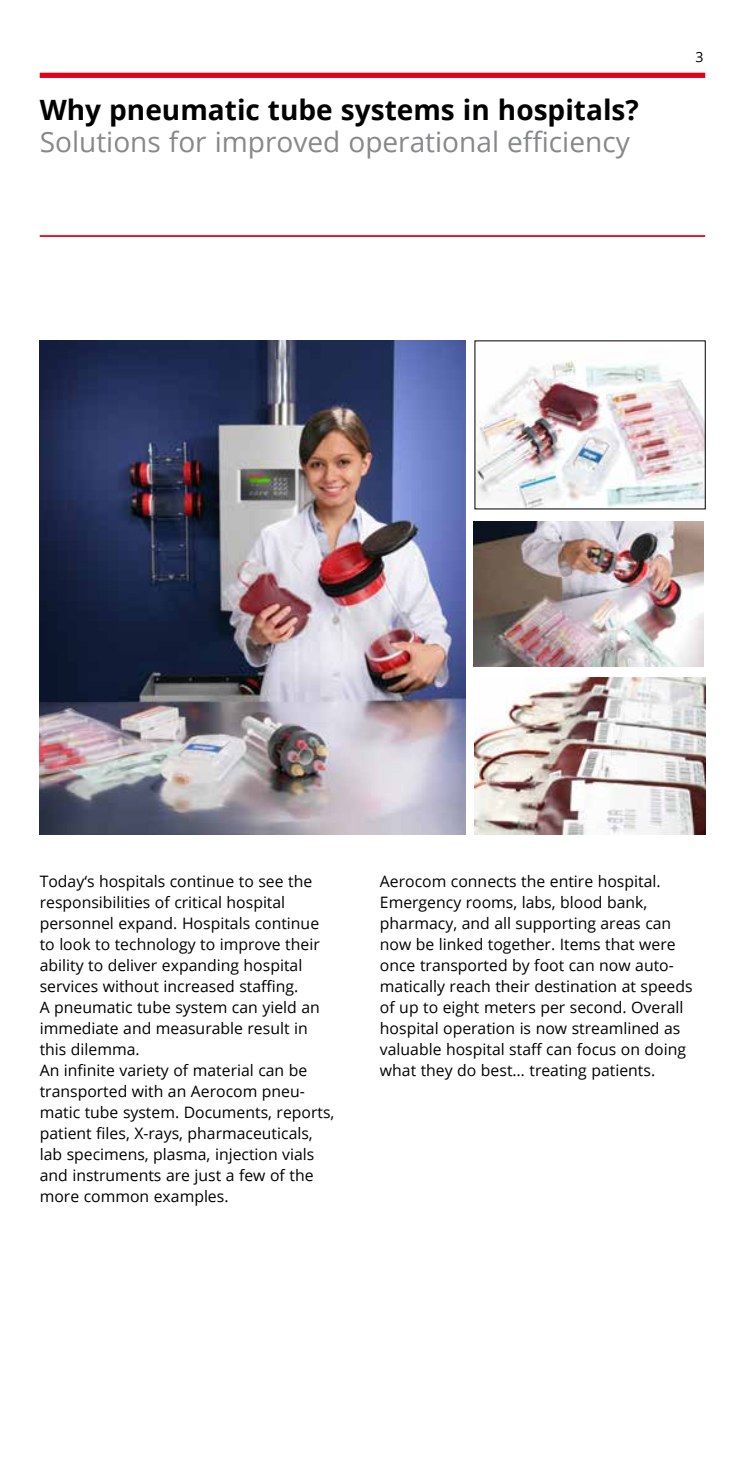
<style>
.page{position:relative;width:745px;height:1474px;background:#fff}
.page>*{position:absolute;margin:0;border:0;box-sizing:border-box;transform-origin:0 0}
.t1{font:28px "Open Sans";color:#87888a}
.t2{font:700 28px "Open Sans";color:#000}
.t3{font:15.75px/21px "Open Sans";color:#000}
.t4{font:14px "Open Sans";color:#000}
</style>
<div class="page">
<img style="left:474px;top:677px;width:230px;height:157px">
<img style="left:473px;top:521px;width:230px;height:145px">
<img style="left:40px;top:341px;width:424px;height:493px">
<img style="left:476px;top:355px;width:227px;height:152px">
<div style="left:40px;top:73px;width:664px;height:5px;background:#e2001a"></div>
<hr style="left:40px;top:235px;width:664px;height:2px;background:#e2001a">
<h1 class="t2" style="left:40px;top:90px;width:600px">Why pneumatic tube systems in hospitals?</h1>
<h1 class="t1" style="left:40px;top:122px;width:591px">Solutions for improved operational efficiency</h1>
<p class="t4" style="left:695px;top:47px;width:10px">3</p>
<p class="t3" style="left:40px;top:870px;width:296px">Today‘s hospitals continue to see the responsibilities of critical hospital personnel expand. Hospitals continue to look to technology to improve their ability to deliver expanding hospital services without increased staffing.<br>A pneumatic tube system can yield an immediate and measurable result in this dilemma.<br>An infinite variety of material can be transported with an Aerocom pneu&shy;matic tube system. Documents, reports, patient files, X-rays, pharmaceuticals, lab specimens, plasma, injection vials and instruments are just a few of the more common examples.</p>
<p class="t3" style="left:379px;top:870px;width:314px">Aerocom connects the entire hospital.<br>Emergency rooms, labs, blood bank, pharmacy, and all supporting areas can now be linked together. Items that were once transported by foot can now auto&shy;matically reach their destination at speeds of up to eight meters per second. Overall hospital operation is now streamlined as valuable hospital staff can focus on doing what they do best… treating patients.</p>
</div>
